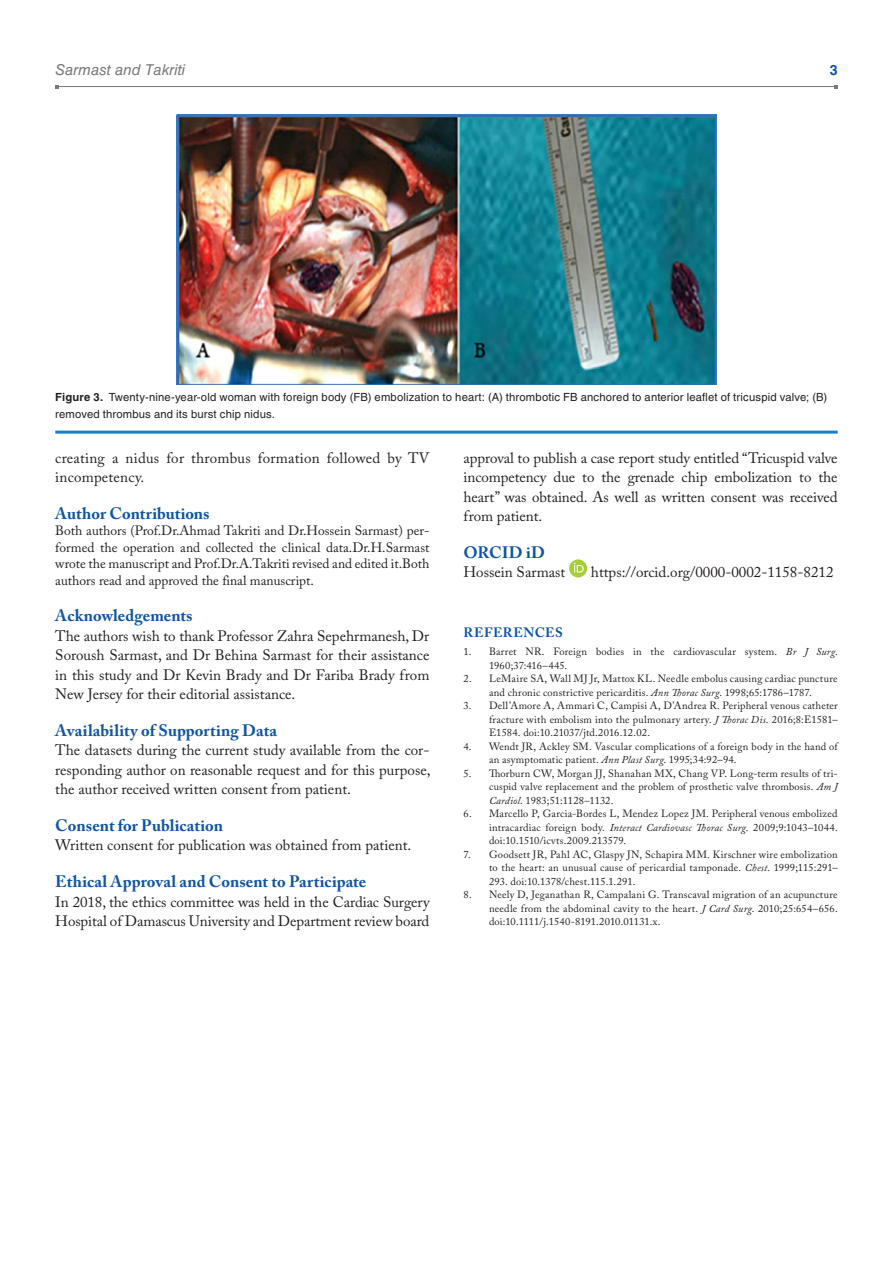
<style>
.page{position:relative;width:893px;height:1263px;background:#fff}
.page>*{position:absolute;margin:0;border:0;box-sizing:border-box;transform-origin:0 0}
.t1{font:700 16.5px "Adobe Caslon Pro";letter-spacing:.005em;color:#1055a4}
.t2{font:15px/19.5px "Adobe Caslon Pro";color:#231f20;text-align:justify}
.t3{font:italic 15px "Helvetica LT Std";color:#76787b}
.t4{font:700 14.25px "Helvetica LT Std";color:#1055a4}
.t5{font:13.5px/16.5px "Adobe Caslon Pro";color:#231f20;text-align:justify}
.t6{font:700 13.5px "Adobe Caslon Pro";letter-spacing:.055em;color:#1055a4}
.t7{font:11.25px/16.5px "Helvetica LT Std";letter-spacing:.015em;color:#231f20}
.t8{font:10.5px/13.5px "Adobe Caslon Pro";letter-spacing:.015em;color:#231f20;text-align:justify}
.s1{font-weight:700}
.s2{font-style:italic}
</style>
<div class="page">
<hr style="left:57px;top:86px;width:779px;height:1px;background:#76787b">
<div style="left:569px;top:559px;width:18px;height:18px;background:#a6ce39;border-radius:50%"></div>
<svg style="left:574px;top:563px;width:10px;height:9px"></svg>
<hr style="left:55px;top:431px;width:783px;height:3px;background:#1582c5">
<img style="left:176px;top:115px;width:540px;height:270px">
<h2 class="t3" style="left:55px;top:61px;width:132px">Sarmast and Takriti</h2>
<h3 class="t4" style="left:830px;top:61px;width:9px">3</h3>
<p class="t7" style="left:55px;top:389px;width:774px"><span class="s1">Figure 3.</span> Twenty-nine-year-old woman with foreign body (FB) embolization to heart: (A) thrombotic FB anchored to anterior leaflet of tricuspid valve; (B) removed thrombus and its burst chip nidus.</p>
<h2 class="t2" style="left:55px;top:448px;width:376px">creating a nidus for thrombus formation followed by TV incompetency.</h2>
<h1 class="t1" style="left:55px;top:504px;width:156px">Author Contributions</h1>
<p class="t5" style="left:55px;top:522px;width:376px">Both authors (Prof.Dr.Ahmad Takriti and Dr.Hossein Sarmast) per&shy;formed the operation and collected the clinical data.Dr.H.Sarmast wrote the manuscript and Prof.Dr.A.Takriti revised and edited it.Both authors read and approved the final manuscript.</p>
<h1 class="t1" style="left:55px;top:606px;width:139px">Acknowledgements</h1>
<h2 class="t2" style="left:55px;top:626px;width:376px">The authors wish to thank Professor Zahra Sepehrmanesh, Dr Soroush Sarmast, and Dr Behina Sarmast for their assistance in this study and Dr Kevin Brady and Dr Fariba Brady from New Jersey for their editorial assistance.</h2>
<h1 class="t1" style="left:55px;top:721px;width:223px">Availability of Supporting Data</h1>
<h2 class="t2" style="left:55px;top:740px;width:377px">The datasets during the current study available from the cor&shy;responding author on reasonable request and for this purpose, the author received written consent from patient.</h2>
<h1 class="t1" style="left:55px;top:816px;width:169px">Consent for Publication</h1>
<h2 class="t2" style="left:55px;top:835px;width:358px">Written consent for publication was obtained from patient.</h2>
<h1 class="t1" style="left:55px;top:872px;width:312px">Ethical Approval and Consent to Participate</h1>
<h2 class="t2" style="left:55px;top:891px;width:376px">In 2018, the ethics committee was held in the Cardiac Surgery<br>Hospital of Damascus University and Department review board</h2>
<h2 class="t2" style="left:463px;top:448px;width:376px">approval to publish a case report study entitled “Tricuspid valve incompetency due to the grenade chip embolization to the heart” was obtained. As well as written consent was received from patient.</h2>
<h1 class="t1" style="left:463px;top:543px;width:83px">ORCID iD</h1>
<h2 class="t2" style="left:463px;top:562px;width:103px">Hossein Sarmast</h2>
<h2 class="t2" style="left:591px;top:562px;width:244px">https://orcid.org/0000-0002-1158-8212</h2>
<p class="t6" style="left:463px;top:625px;width:41px">Refere</p>
<p class="t6" style="left:524px;top:625px;width:22px">nces</p>
<p class="t8" style="left:489px;top:645px;width:350px;text-indent:-26px">1. Barret NR. Foreign bodies in the cardiovascular system. <span class="s2">Br J Surg</span>.<br>1960;37:416–445.</p>
<p class="t8" style="left:463px;top:672px;width:376px;text-align:center">2. LeMaire SA, Wall MJ Jr, Mattox KL. Needle embolus causing cardiac puncture and chronic constrictive pericarditis. <span class="s2">Ann Thorac Surg</span>. 1998;65:1786–1787.</p>
<p class="t8" style="left:489px;top:699px;width:350px;text-indent:-26px">3. Dell’Amore A, Ammari C, Campisi A, D’Andrea R. Peripheral venous catheter fracture with embolism into the pulmonary artery. <span class="s2">J Thorac Dis</span>. 2016;8:E1581– E1584. doi:10.21037/jtd.2016.12.02.</p>
<p class="t8" style="left:489px;top:739px;width:350px;text-indent:-26px">4. Wendt JR, Ackley SM. Vascular complications of a foreign body in the hand of an asymptomatic patient. <span class="s2">Ann Plast Surg</span>. 1995;34:92–94.</p>
<p class="t8" style="left:489px;top:766px;width:350px;text-indent:-26px">5. Thorburn CW, Morgan JJ, Shanahan MX, Chang VP. Long-term results of tri&shy;cuspid valve replacement and the problem of prosthetic valve thrombosis. <span class="s2">Am J Cardiol</span>. 1983;51:1128–1132.</p>
<p class="t8" style="left:489px;top:807px;width:350px;text-indent:-26px">6. Marcello P, Garcia-Bordes L, Mendez Lopez JM. Peripheral venous embolized intracardiac foreign body. <span class="s2">Interact Cardiovasc Thorac Surg</span>. 2009;9:1043–1044. doi:10.1510/icvts.2009.213579.</p>
<p class="t8" style="left:489px;top:847px;width:350px;text-indent:-26px">7. Goodsett JR, Pahl AC, Glaspy JN, Schapira MM. Kirschner wire embolization to the heart: an unusual cause of pericardial tamponade. <span class="s2">Chest</span>. 1999;115:291– 293. doi:10.1378/chest.115.1.291.</p>
<p class="t8" style="left:489px;top:888px;width:350px;text-indent:-26px">8. Neely D, Jeganathan R, Campalani G. Transcaval migration of an acupuncture needle from the abdominal cavity to the heart. <span class="s2">J Card Surg</span>. 2010;25:654–656. doi:10.1111/j.1540-8191.2010.01131.x.</p>
</div>
